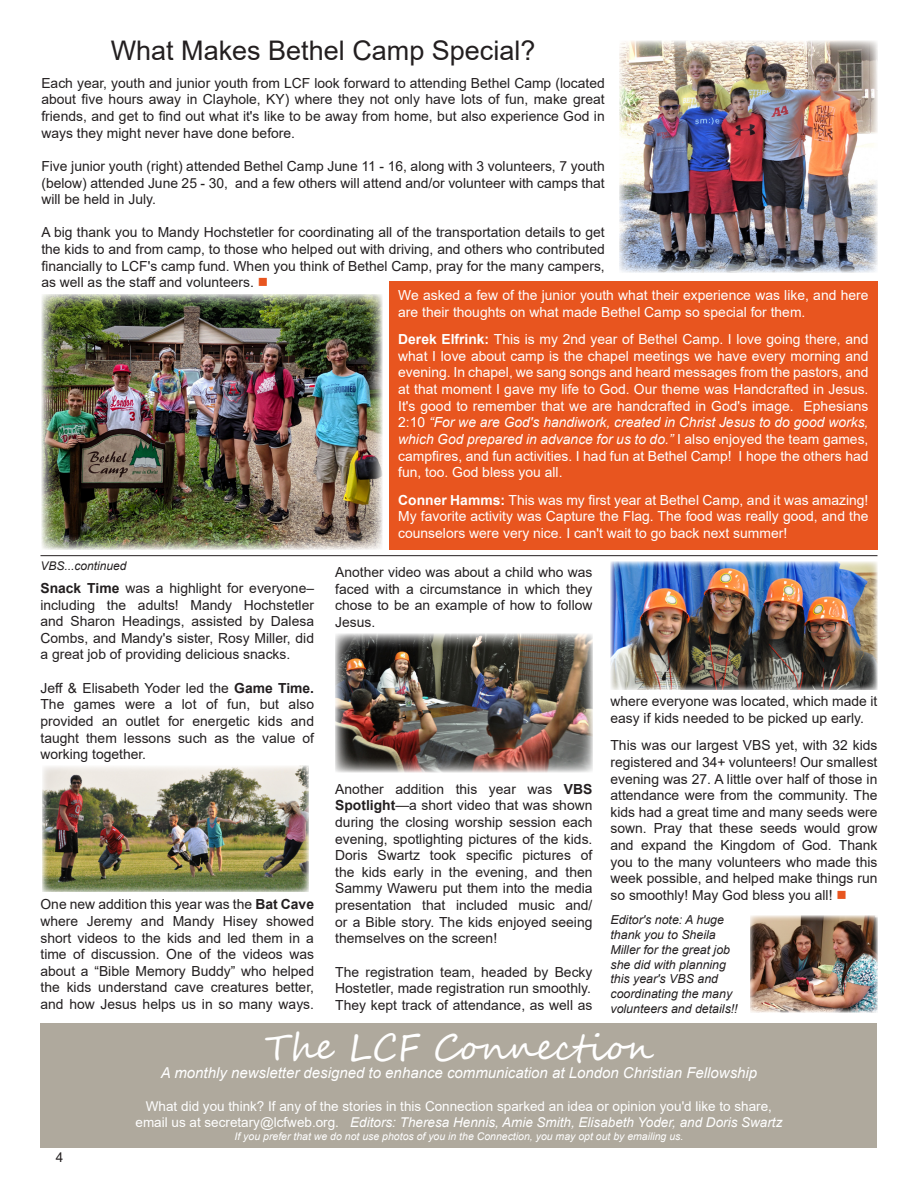
<style>
.page{position:relative;width:918px;height:1188px;background:#fff}
.page>*{position:absolute;margin:0;border:0;box-sizing:border-box;transform-origin:0 0}
.t1{font:36px "Segoe Script";color:#fff}
.t2{font:27px "Arial";color:#231f20}
.by_author{font:italic 15px "Arial";color:#fff}
.body_text{font:13.8px/16.6px "Arial";color:#231f20;text-align:justify}
.body_text-2{font:13.8px/16.6px "Arial";color:#fff;text-align:justify}
.body_text-3{font:italic 13.5px "Arial";color:#fff}
.body_text-4{font:13.5px "Arial";color:#fff}
.t3{font:13.5px "Arial";color:#231f20}
.body_text-5{font:italic 12.3px/14.9px "Arial";color:#231f20}
.Continued_FROM{font:italic 12px "Arial";color:#231f20}
.body_text-6{font:italic 10.5px "Arial";color:#fff}
.s1{color:#e8551f}
.s2{font-weight:700}
.s3{font-style:italic}
.s4{font-style:normal}
</style>
<div class="page">
<hr style="left:40px;top:555px;width:838px;height:1px;background:#231f20">
<div style="left:40px;top:1023px;width:838px;height:124px;background:#afa99d"></div>
<img style="left:42px;top:766px;width:267px;height:126px">
<img style="left:750px;top:915px;width:128px;height:97px">
<div style="left:389px;top:281px;width:489px;height:269px;background:#e8551f"></div>
<img style="left:42px;top:294px;width:340px;height:256px">
<img style="left:335px;top:634px;width:257px;height:138px">
<img style="left:620px;top:41px;width:258px;height:232px">
<img style="left:610px;top:562px;width:268px;height:128px">
<p class="t2" style="left:111px;top:32px;width:426px">What Makes Bethel Camp Special?</p>
<p class="body_text" style="left:41px;top:74px;width:565px">Each year, youth and junior youth from LCF look forward to attending Bethel Camp (located about five hours away in Clayhole, KY) where they not only have lots of fun, make great friends, and get to find out what it's like to be away from home, but also experience God in ways they might never have done before.</p>
<p class="body_text" style="left:41px;top:158px;width:565px">Five junior youth (right) attended Bethel Camp June 11 - 16, along with 3 volunteers, 7 youth (below) attended June 25 - 30, and a few others will attend and/or volunteer with camps that will be held in July.</p>
<p class="body_text" style="left:41px;top:224px;width:565px">A big thank you to Mandy Hochstetler for coordinating all of the transportation details to get the kids to and from camp, to those who helped out with driving, and others who contributed financially to LCF's camp fund. When you think of Bethel Camp, pray for the many campers, as well as the staff and volunteers. <span class="s1">■</span></p>
<p class="body_text-2" style="left:398px;top:287px;width:472px">We asked a few of the junior youth what their experience was like, and here are their thoughts on what made Bethel Camp so special for them.</p>
<p class="body_text-2" style="left:398px;top:331px;width:472px"><span class="s2">Derek Elfrink:</span> This is my 2nd year of Bethel Camp. I love going there, and what I love about camp is the chapel meetings we have every morning and evening. In chapel, we sang songs and heard messages from the pastors, and at that moment I gave my life to God. Our theme was Handcrafted in Jesus.<br>It's good to remember that we are handcrafted in God's image. Ephesians 2:10 <span class="s3">“For we are God's handiwork, created in Christ Jesus to do good works, which God prepared in advance for us to do.”</span> I also enjoyed the team games, campfires, and fun activities. I had fun at Bethel Camp! I hope the others had fun, too. God bless you all.</p>
<p class="body_text-2" style="left:398px;top:491px;width:472px"><span class="s2">Conner Hamms:</span> This was my first year at Bethel Camp, and it was amazing!<br>My favorite activity was Capture the Flag. The food was really good, and the counselors were very nice. I can't wait to go back next summer!</p>
<p class="Continued_FROM" style="left:40px;top:558px;width:88px">VBS...continued</p>
<p class="body_text" style="left:335px;top:564px;width:259px">Another video was about a child who was faced with a circumstance in which they chose to be an example of how to follow Jesus.</p>
<p class="body_text" style="left:40px;top:580px;width:275px"><span class="s2">Snack Time</span> was a highlight for everyone– including the adults! Mandy Hochstetler and Sharon Headings, assisted by Dalesa Combs, and Mandy's sister, Rosy Miller, did a great job of providing delicious snacks.</p>
<p class="body_text" style="left:40px;top:679px;width:275px">Jeff &amp; Elisabeth Yoder led the <span class="s2">Game Time.<br></span>The games were a lot of fun, but also provided an outlet for energetic kids and taught them lessons such as the value of working together.</p>
<p class="body_text" style="left:610px;top:693px;width:269px">where everyone was located, which made it easy if kids needed to be picked up early.</p>
<p class="body_text" style="left:610px;top:737px;width:268px">This was our largest VBS yet, with 32 kids registered and 34+ volunteers! Our smallest evening was 27. A little over half of those in attendance were from the community. The kids had a great time and many seeds were sown. Pray that these seeds would grow and expand the Kingdom of God. Thank you to the many volunteers who made this week possible, and helped make things run so smoothly! May God bless you all! <span class="s1">■</span></p>
<p class="body_text" style="left:335px;top:780px;width:259px">Another addition this year was <span class="s2">VBS Spotlight</span>—a short video that was shown during the closing worship session each evening, spotlighting pictures of the kids.<br>Doris Swartz took specific pictures of the kids early in the evening, and then Sammy Waweru put them into the media presentation that included music and/ or a Bible story. The kids enjoyed seeing themselves on the screen!</p>
<p class="body_text" style="left:335px;top:963px;width:259px">The registration team, headed by Becky<br>Hostetler, made registration run smoothly.</p>
<p class="body_text" style="left:335px;top:997px;width:259px">They kept track of attendance, as well as</p>
<p class="body_text" style="left:40px;top:896px;width:275px">One new addition this year was the <span class="s2">Bat Cave </span>where Jeremy and Mandy Hisey showed short videos to the kids and led them in a time of discussion. One of the videos was about a “Bible Memory Buddy” who helped the kids understand cave creatures better, and how Jesus helps us in so many ways.</p>
<p class="t1" style="left:265px;top:1019px;width:391px">The LCF Connection</p>
<p class="by_author" style="left:161px;top:1063px;width:598px">A monthly newsletter designed to enhance communication at London Christian Fellowship</p>
<p class="body_text-4" style="left:146px;top:1097px;width:628px">What did you think? If any of the stories in this Connection sparked an idea or opinion you'd like to share,</p>
<p class="body_text-3" style="left:136px;top:1113px;width:648px"><span class="s4">email us at secretary@lcfweb.org.</span> Editors: Theresa Hennis, Amie Smith, Elisabeth Yoder, and Doris Swartz</p>
<p class="body_text-6" style="left:235px;top:1129px;width:450px">If you prefer that we do not use photos of you in the Connection, you may opt out by emailing us.</p>
<p class="body_text-5" style="left:610px;top:912px;width:129px">Editor's note: A huge thank you to Sheila<br>Miller for the great job she did with planning this year's VBS and coordinating the many volunteers and details!!</p>
<p class="t3" style="left:56px;top:1148px;width:9px">4</p>
</div>
